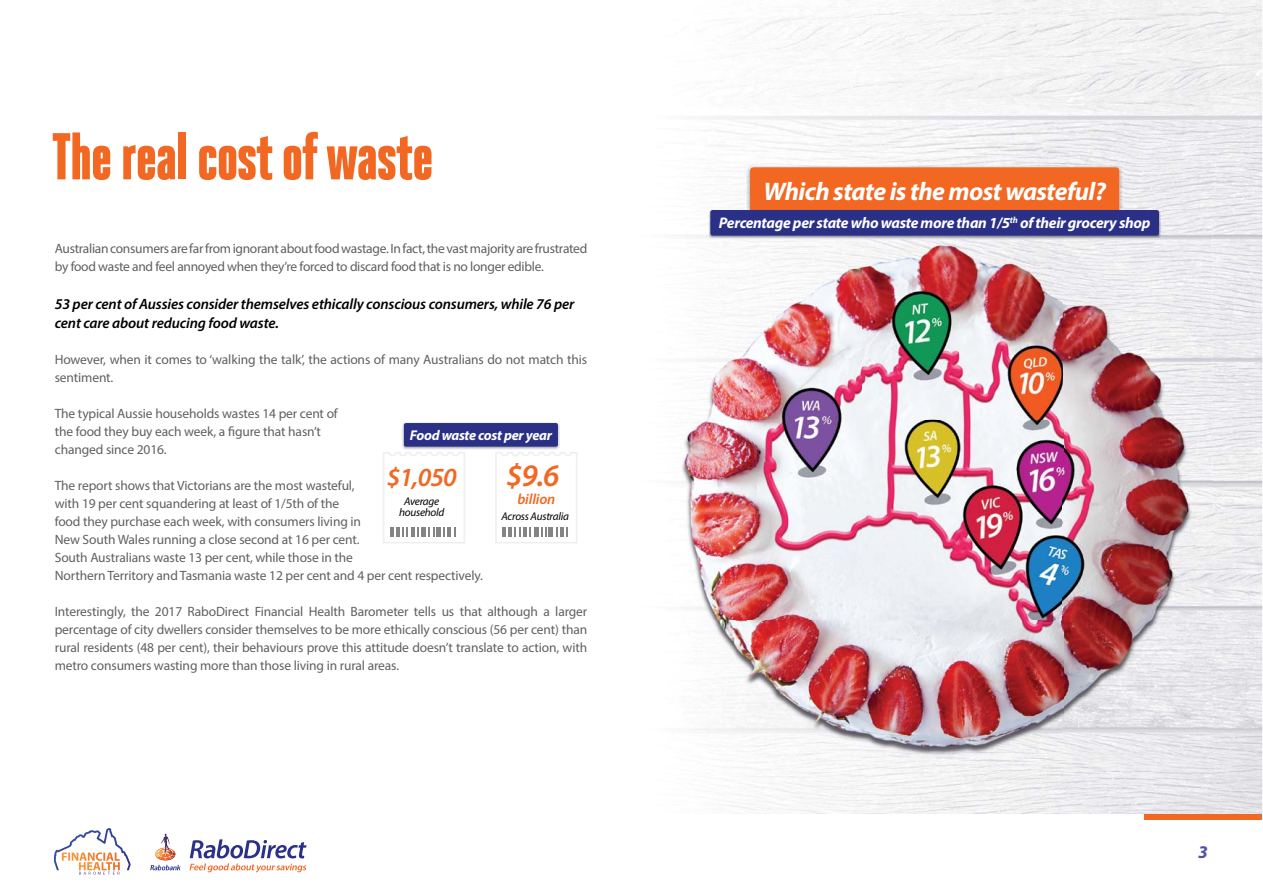
<style>
.page{position:relative;width:1263px;height:893px;background:#fff}
.page>*{position:absolute;margin:0;border:0;box-sizing:border-box;transform-origin:0 0}
.t1{font:900 66px "Heroic Condensed";letter-spacing:-.02em;color:#f26722}
.t2{font:italic 600 31.5px "Myriad Pro";color:#f26722}
.t3{font:italic 600 26.25px "Myriad Pro";color:#f26722}
.t4{font:italic 700 25.5px "Myriad Pro";letter-spacing:-.02em;color:#fff}
.t5{font:italic 700 18px "Myriad Pro";color:#5053a3}
.t6{font:italic 700 15.45px "Myriad Pro";letter-spacing:-.02em;color:#fff}
.t7{font:italic 600 15px/19.5px "Myriad Pro";letter-spacing:-.01em;color:#000}
.t8{font:italic 600 14.7px "Myriad Pro";letter-spacing:-.01em;color:#f26722}
.t9{font:italic 700 14.25px "Myriad Pro";letter-spacing:-.02em;color:#fff}
.t10{font:13.5px/18px "Myriad Pro";letter-spacing:-.01em;color:#5f6062}
.t11{font:italic 11.25px/11.4px "Myriad Pro";letter-spacing:-.02em;color:#000;text-align:center}
</style>
<div class="page">
<img style="left:700px;top:0;width:562px;height:210px">
<img style="left:1161px;top:210px;width:101px;height:52px">
<img style="left:1210px;top:262px;width:52px;height:552px">
<img style="left:720px;top:771px;width:490px;height:43px">
<img style="left:682px;top:223px;width:181px;height:398px">
<img style="left:863px;top:238px;width:200px;height:383px">
<img style="left:1063px;top:220px;width:150px;height:551px">
<img style="left:693px;top:621px;width:370px;height:150px">
<div style="left:1144px;top:814px;width:118px;height:6px;background:#f26722"></div>
<svg style="left:54px;top:828px;width:77px;height:47px"></svg>
<svg style="left:150px;top:833px;width:31px;height:37px"></svg>
<svg style="left:190px;top:839px;width:116px;height:33px"></svg>
<img style="left:746px;top:165px;width:377px;height:45px">
<div style="left:750px;top:167px;width:369px;height:50px;background:#f26722;border-radius:4px"></div>
<img style="left:709px;top:220px;width:452px;height:18px">
<div style="left:710px;top:210px;width:449px;height:26px;background:#2b3087;border-radius:2px"></div>
<svg style="left:383px;top:452px;width:82px;height:91px"></svg>
<hr style="left:436px;top:527px;width:4px;height:10px;background:#848484">
<svg style="left:495px;top:452px;width:82px;height:91px"></svg>
<hr style="left:549px;top:527px;width:4px;height:10px;background:#848484">
<img style="left:402px;top:422px;width:157px;height:27px">
<div style="left:404px;top:423px;width:154px;height:24px;background:#2b3087;border-radius:2px"></div>
<h1 class="t1" style="left:52px;top:120px;width:384px">The real cost of waste</h1>
<p class="t10" style="left:55px;top:240px;width:534px">Australian consumers are far from ignorant about food wastage. In fact, the vast majority are frustrated by food waste and feel annoyed when they’re forced to discard food that is no longer edible.</p>
<p class="t7" style="left:55px;top:294px;width:521px">53 per cent of Aussies consider themselves ethically conscious consumers, while 76 per cent care about reducing food waste.</p>
<p class="t10" style="left:55px;top:351px;width:534px">However, when it comes to ‘walking the talk’, the actions of many Australians do not match this sentiment.</p>
<p class="t10" style="left:55px;top:405px;width:285px">The typical Aussie households wastes 14 per cent of the food they buy each week, a gure that hasn’t changed since 2016.</p>
<p class="t10" style="left:55px;top:477px;width:430px">The report shows that Victorians are the most wasteful,<br>with 19 per cent squandering at least of 1/5th of the<br>food they purchase each week, with consumers living in<br>New South Wales running a close second at 16 per cent.<br>South Australians waste 13 per cent, while those in the<br>Northern Territory and Tasmania waste 12 per cent and 4 per cent respectively.</p>
<p class="t10" style="left:55px;top:602px;width:534px;text-align:justify">Interestingly, the 2017 RaboDirect Financial Health Barometer tells us that although a larger percentage of city dwellers consider themselves to be more ethically conscious (56 per cent) than rural residents (48 per cent), their behaviours prove this attitude doesn’t translate to action, with metro consumers wasting more than those living in rural areas.</p>
<p class="t9" style="left:410px;top:426px;width:144px">Food waste cost per year</p>
<h2 class="t2" style="left:506px;top:456px;width:55px">$9.6</h2>
<p class="t11" style="left:501px;top:510px;width:69px">Across Australia</p>
<h3 class="t3" style="left:387px;top:460px;width:72px">$1,050</h3>
<p class="t11" style="left:399px;top:495px;width:47px">Average household</p>
<p class="t8" style="left:517px;top:490px;width:39px">billion</p>
<h3 class="t4" style="left:763px;top:175px;width:344px">Which state is the most wasteful?</h3>
<p class="t6" style="left:719px;top:213px;width:433px">Percentage per state who waste more than 1/5<sup>th</sup> of their grocery shop</p>
<h3 class="t5" style="left:1198px;top:840px;width:11px">3</h3>
</div>
